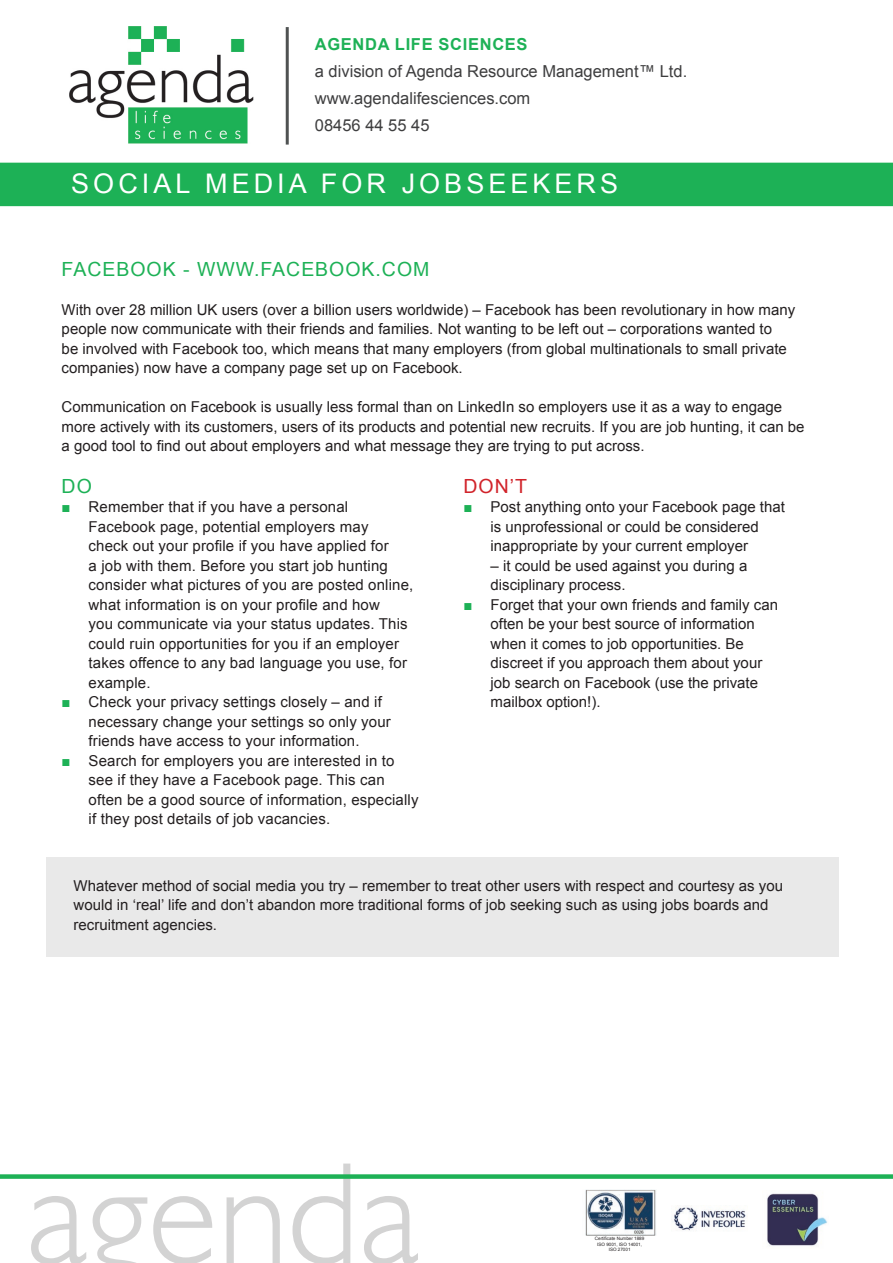
<style>
.page{position:relative;width:893px;height:1263px;background:#fff}
.page>*{position:absolute;margin:0;border:0;box-sizing:border-box;transform-origin:0 0}
.t1{font:27px "Arial";letter-spacing:.15em;color:#fff}
.t2{font:19.5px "Arial";letter-spacing:.05em;color:#1db156}
.t3{font:19.5px "Arial";color:#d1232a}
.t4{font:16.5px/27px "Arial";color:#3e3e3f}
.t5{font:700 16.5px "Arial";letter-spacing:.04em;color:#1db156}
.t6{font:15px/19.5px "Arial";color:#231f20}
.t7{font:4.5px/5.6px "Arial";color:#231f20;text-align:center}
.s1{color:#1db156}
</style>
<div class="page">
<img style="left:69px;top:26px;width:185px;height:118px">
<hr style="left:286px;top:27px;width:3px;height:118px;background:#4f5252">
<svg style="left:31px;top:1163px;width:386px;height:100px"></svg>
<div style="left:0;top:1174px;width:893px;height:5px;background:#1db156"></div>
<div style="left:0;top:163px;width:893px;height:43px;background:#1db156"></div>
<img style="left:767px;top:1193px;width:61px;height:53px">
<img style="left:674px;top:1207px;width:72px;height:24px">
<img style="left:585px;top:1189px;width:71px;height:46px">
<div style="left:47px;top:857px;width:792px;height:100px;background:#e9e9e9"></div>
<p class="t5" style="left:315px;top:33px;width:214px">AGENDA LIFE SCIENCES</p>
<p class="t4" style="left:315px;top:58px;width:374px">a division of Agenda Resource Management™ Ltd. www.agendalifesciences.com<br>08456 44 55 45</p>
<h1 class="t1" style="left:71px;top:166px;width:548px">SOCIAL MEDIA FOR JOBSEEKERS</h1>
<h2 class="t2" style="left:62px;top:256px;width:369px">FACEBOOK - WWW.FACEBOOK.COM</h2>
<p class="t6" style="left:62px;top:300px;width:735px">With over 28 million UK users (over a billion users worldwide) – Facebook has been revolutionary in how many people now communicate with their friends and families. Not wanting to be left out – corporations wanted to<br>be involved with Facebook too, which means that many employers (from global multinationals to small private companies) now have a company page set up on Facebook.</p>
<p class="t6" style="left:62px;top:397px;width:744px">Communication on Facebook is usually less formal than on LinkedIn so employers use it as a way to engage more actively with its customers, users of its products and potential new recruits. If you are job hunting, it can be a good tool to find out about employers and what message they are trying to put across.</p>
<h2 class="t2" style="left:62px;top:473px;width:32px">DO</h2>
<p class="t6" style="left:89px;top:497px;width:326px;text-indent:-27px"><span class="s1">■</span> Remember that if you have a personal Facebook page, potential employers may<br>check out your profile if you have applied for<br>a job with them. Before you start job hunting consider what pictures of you are posted online, what information is on your profile and how<br>you communicate via your status updates. This could ruin opportunities for you if an employer takes offence to any bad language you use, for example.</p>
<p class="t6" style="left:89px;top:692px;width:304px;text-indent:-27px"><span class="s1">■</span> Check your privacy settings closely – and if necessary change your settings so only your friends have access to your information.</p>
<p class="t6" style="left:89px;top:751px;width:331px;text-indent:-27px"><span class="s1">■</span> Search for employers you are interested in to see if they have a Facebook page. This can often be a good source of information, especially if they post details of job vacancies.</p>
<h2 class="t3" style="left:463px;top:473px;width:65px">DON’T</h2>
<p class="t6" style="left:490px;top:497px;width:296px;text-indent:-27px"><span class="s1">■</span> Post anything onto your Facebook page that is unprofessional or could be considered inappropriate by your current employer</p>
<p class="t6" style="left:490px;top:556px;width:258px">– it could be used against you during a disciplinary process.</p>
<p class="t6" style="left:490px;top:595px;width:289px;text-indent:-27px"><span class="s1">■</span> Forget that your own friends and family can often be your best source of information when it comes to job opportunities. Be discreet if you approach them about your job search on Facebook (use the private mailbox option!).</p>
<p class="t6" style="left:74px;top:876px;width:711px">Whatever method of social media you try – remember to treat other users with respect and courtesy as you would in ‘real’ life and don’t abandon more traditional forms of job seeking such as using jobs boards and recruitment agencies.</p>
<p class="t7" style="left:595px;top:1236px;width:51px">Certificate Number 1889<br>ISO 9001, ISO 14001,<br>ISO 27001</p>
</div>
